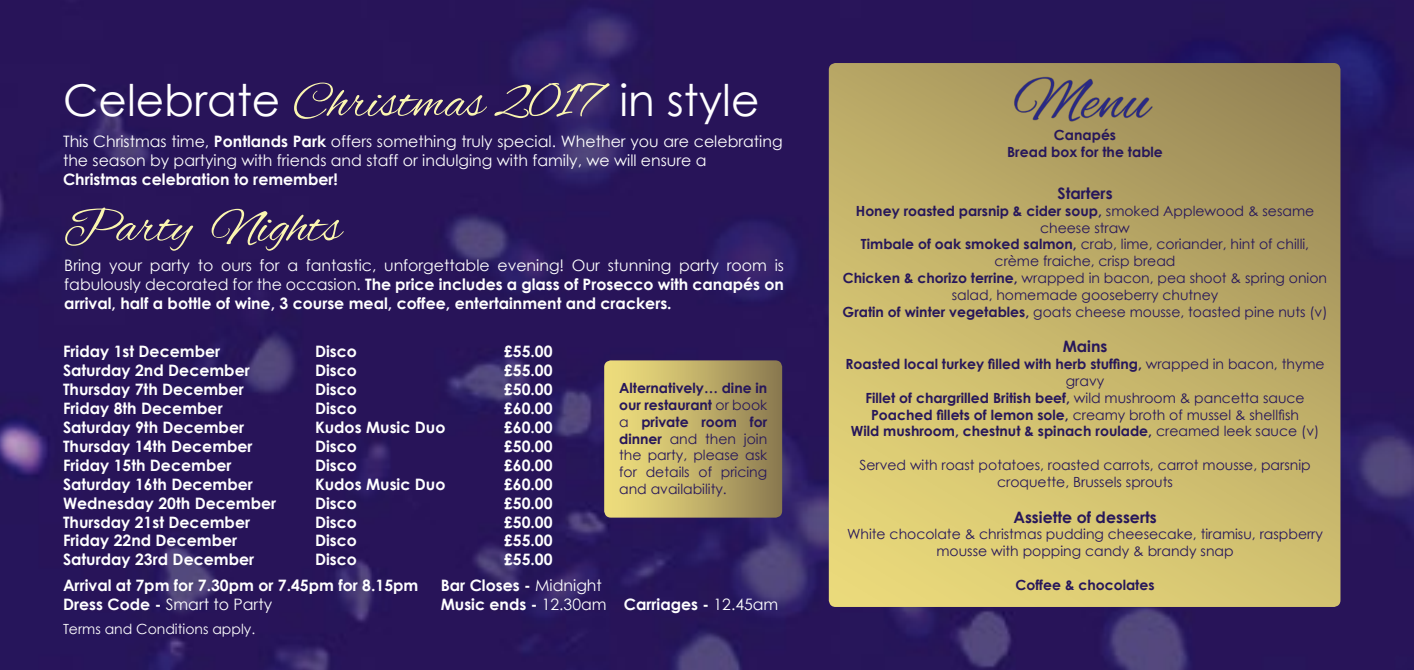
<style>
.page{position:relative;width:1414px;height:670px;background:#fff}
.page>*{position:absolute;margin:0;border:0;box-sizing:border-box;transform-origin:0 0}
.t1{font:61.25px "Alex Brush";color:#292983}
.t2{font:50.75px "Alex Brush";color:#fbf6b0}
.t3{font:43.75px "Century Gothic";color:#fff}
.t4{font:700 15.75px/19.2px "Century Gothic";color:#fff}
.t5{font:15.75px/18.9px "Century Gothic";color:#fff}
.t6{font:700 15.75px "Century Gothic";color:#27175a}
.t7{font:14px/16.8px "Century Gothic";color:#27175a;text-align:center}
.t8{font:700 14px/16.8px "Century Gothic";color:#27175a;text-align:center}
.t9{font:14px "Century Gothic";color:#fff}
.s1{font-family:"Alex Brush";font-size:50.75px;color:#fbf6b0}
.s2{font-weight:700}
.s3{font-weight:400}
</style>
<div class="page">
<img style="left:0;top:0;width:840px;height:670px">
<img style="left:1224px;top:0;width:190px;height:670px">
<img style="left:840px;top:0;width:384px;height:670px">
<svg style="left:829px;top:63px;width:511px;height:544px;background:#c4b36a"></svg>
<svg style="left:1013px;top:76px;width:140px;height:46px;background:#a1905b"></svg>
<svg style="left:604px;top:360px;width:178px;height:157px;background:#c1b069"></svg>
<h3 class="t3" style="left:63px;top:69px;width:698px">Celebrate <span class="s1">Christmas 2017</span> in style</h3>
<h1 class="t1" style="left:1013px;top:66px;width:138px">Menu</h1>
<p class="t5" style="left:63px;top:132px;width:721px">This Christmas time, <span class="s2">Pontlands Park</span> offers something truly special. Whether you are celebrating the season by partying with friends and staff or indulging with family, we will ensure a</p>
<p class="t4" style="left:63px;top:169px;width:276px">Christmas celebration to remember!</p>
<p class="t8" style="left:1007px;top:126px;width:157px">Canapés<br>Bread box for the table</p>
<p class="t6" style="left:1057px;top:181px;width:57px">Starters</p>
<p class="t7" style="left:842px;top:202px;width:486px"><span class="s2">Honey roasted parsnip &amp; cider soup,</span> smoked Applewood &amp; sesame cheese straw<br><span class="s2">Timbale of oak smoked salmon,</span> crab, lime, coriander, hint of chilli, crème fraiche, crisp bread<br><span class="s2">Chicken &amp; chorizo terrine,</span> wrapped in bacon, pea shoot &amp; spring onion salad, homemade gooseberry chutney<br><span class="s2">Gratin of winter vegetables,</span> goats cheese mousse, toasted pine nuts (v)</p>
<p class="t6" style="left:1063px;top:335px;width:46px">Mains</p>
<p class="t8" style="left:845px;top:355px;width:481px">Roasted local turkey filled with herb stuffing, <span class="s3">wrapped in bacon, thyme gravy<br></span>Fillet of chargrilled British beef, <span class="s3">wild mushroom &amp; pancetta sauce </span>Poached fillets of lemon sole, <span class="s3">creamy broth of mussel &amp; shellfish<br></span>Wild mushroom, chestnut &amp; spinach roulade, <span class="s3">creamed leek sauce (v)</span></p>
<p class="t7" style="left:859px;top:456px;width:453px">Served with roast potatoes, roasted carrots, carrot mousse, parsnip croquette, Brussels sprouts</p>
<p class="t6" style="left:1013px;top:505px;width:145px">Assiette of desserts</p>
<p class="t7" style="left:847px;top:525px;width:477px">White chocolate &amp; christmas pudding cheesecake, tiramisu, raspberry mousse with popping candy &amp; brandy snap</p>
<p class="t8" style="left:1015px;top:575px;width:141px">Coffee &amp; chocolates</p>
<h2 class="t2" style="left:63px;top:198px;width:280px">Party Nights</h2>
<p class="t4" style="left:64px;top:255px;width:721px;text-align:justify"><span class="s3">Bring your party to ours for a fantastic, unforgettable evening! Our stunning party room is fabulously decorated for the occasion.</span> The price includes a glass of Prosecco with canapés on arrival, half a bottle of wine, 3 course meal, coffee, entertainment and crackers.</p>
<p class="t4" style="left:63px;top:341px;width:159px">Friday 1st December</p>
<p class="t4" style="left:315px;top:341px;width:43px">Disco</p>
<p class="t4" style="left:504px;top:341px;width:50px">£55.00</p>
<p class="t4" style="left:63px;top:360px;width:188px">Saturday 2nd December</p>
<p class="t4" style="left:315px;top:360px;width:43px">Disco</p>
<p class="t4" style="left:504px;top:360px;width:50px">£55.00</p>
<p class="t4" style="left:63px;top:379px;width:182px">Thursday 7th December</p>
<p class="t4" style="left:315px;top:379px;width:43px">Disco</p>
<p class="t4" style="left:504px;top:379px;width:50px">£50.00</p>
<p class="t4" style="left:63px;top:398px;width:161px">Friday 8th December</p>
<p class="t4" style="left:315px;top:398px;width:43px">Disco</p>
<p class="t4" style="left:504px;top:398px;width:50px">£60.00</p>
<p class="t4" style="left:63px;top:417px;width:183px">Saturday 9th December</p>
<p class="t4" style="left:315px;top:417px;width:132px">Kudos Music Duo</p>
<p class="t4" style="left:504px;top:417px;width:50px">£60.00</p>
<p class="t4" style="left:63px;top:436px;width:191px">Thursday 14th December</p>
<p class="t4" style="left:315px;top:436px;width:43px">Disco</p>
<p class="t4" style="left:504px;top:436px;width:50px">£50.00</p>
<p class="t4" style="left:63px;top:455px;width:170px">Friday 15th December</p>
<p class="t4" style="left:315px;top:455px;width:43px">Disco</p>
<p class="t4" style="left:504px;top:455px;width:50px">£60.00</p>
<p class="t4" style="left:63px;top:473px;width:191px">Saturday 16th December</p>
<p class="t4" style="left:315px;top:473px;width:132px">Kudos Music Duo</p>
<p class="t4" style="left:504px;top:473px;width:50px">£60.00</p>
<p class="t4" style="left:63px;top:492px;width:215px">Wednesday 20th December</p>
<p class="t4" style="left:315px;top:492px;width:43px">Disco</p>
<p class="t4" style="left:504px;top:492px;width:50px">£50.00</p>
<p class="t4" style="left:63px;top:511px;width:189px">Thursday 21st December</p>
<p class="t4" style="left:315px;top:511px;width:43px">Disco</p>
<p class="t4" style="left:504px;top:511px;width:50px">£50.00</p>
<p class="t4" style="left:63px;top:530px;width:176px">Friday 22nd December</p>
<p class="t4" style="left:315px;top:530px;width:43px">Disco</p>
<p class="t4" style="left:504px;top:530px;width:50px">£55.00</p>
<p class="t4" style="left:63px;top:549px;width:193px">Saturday 23rd December</p>
<p class="t4" style="left:315px;top:549px;width:43px">Disco</p>
<p class="t4" style="left:504px;top:549px;width:50px">£55.00</p>
<p class="t7" style="left:619px;top:379px;width:150px;text-align:justify"><span class="s2">Alternatively… dine in our restaurant</span> or book a <span class="s2">private room for dinner</span> and then join the party, please ask for details of pricing and availability.</p>
<p class="t4" style="left:63px;top:574px;width:357px">Arrival at 7pm for 7.30pm or 7.45pm for 8.15pm<br>Dress Code - <span class="s3">Smart to Party</span></p>
<p class="t4" style="left:441px;top:574px;width:339px">Bar Closes - <span class="s3">Midnight<br></span>Music ends - <span class="s3">12.30am</span> Carriages - <span class="s3">12.45am</span></p>
<p class="t9" style="left:63px;top:619px;width:194px">Terms and Conditions apply.</p>
</div>
